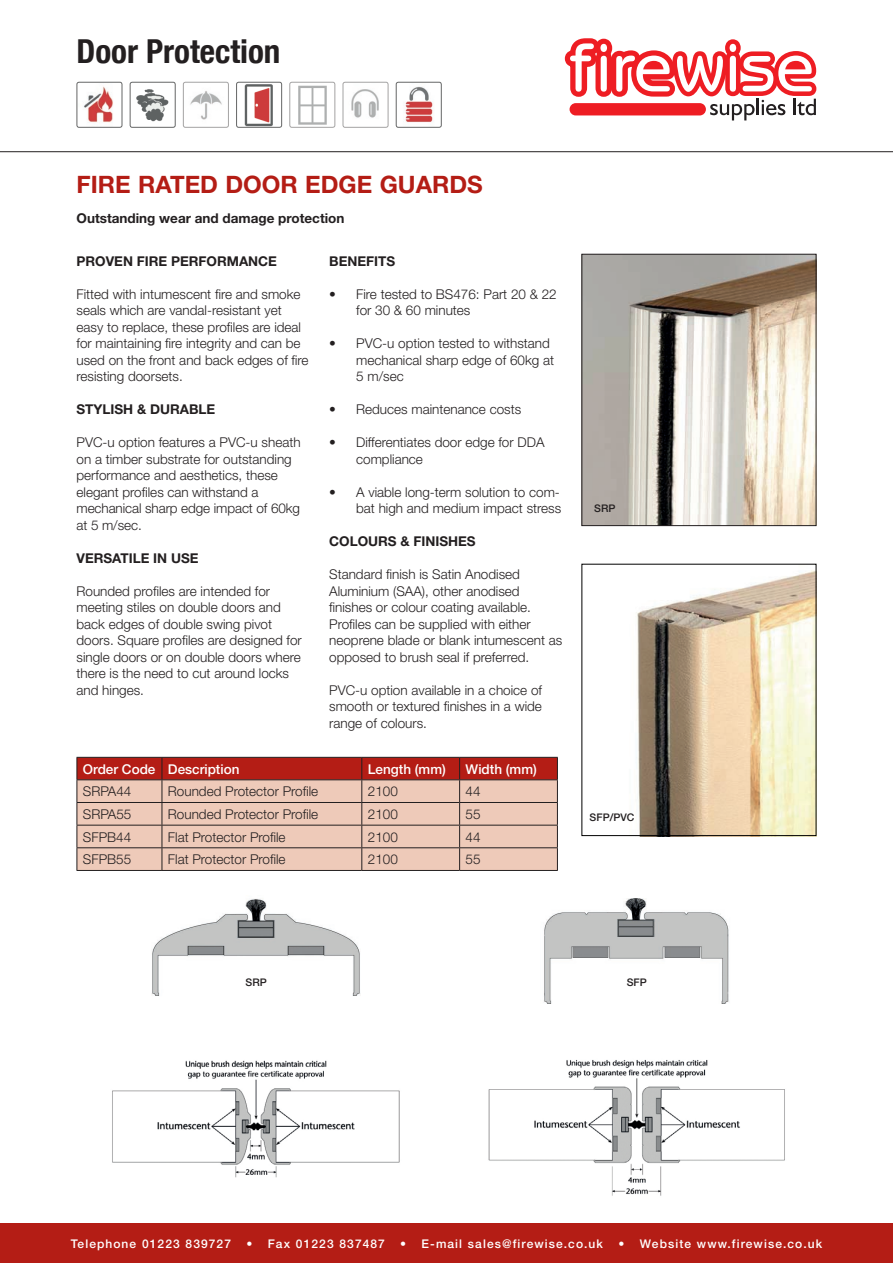
<style>
.page{position:relative;width:893px;height:1263px;background:#fff}
.page>*{position:absolute;margin:0;border:0;box-sizing:border-box;transform-origin:0 0}
.t1{font:700 condensed 33px "Helvetica Neue";color:#231f20}
.t2{font:700 24px "Helvetica Neue";color:#b41d15}
.t3{font:300 13.5px/16.5px "Helvetica Neue";color:#231f20}
.t4{font:700 13.5px "Helvetica Neue";color:#231f20}
.t5{font:500 13.5px "Helvetica Neue";color:#fff}
.t6{font:500 12px "Helvetica Neue";letter-spacing:.09em;color:#fff}
.t7{font:500 10.5px "Helvetica Neue";color:#231f20}
</style>
<div class="page">
<div style="left:0;top:1223px;width:893px;height:40px;background:#b41d15"></div>
<svg style="left:564px;top:38px;width:252px;height:82px"></svg>
<div style="left:570px;top:103px;width:136px;height:12px;background:#ee1d23;border-radius:6px"></div>
<hr style="left:0;top:151px;width:893px;height:1px;background:#231f20">
<img style="left:152px;top:899px;width:209px;height:97px">
<img style="left:112px;top:1060px;width:288px;height:118px">
<img style="left:544px;top:899px;width:185px;height:104px">
<img style="left:488px;top:1060px;width:297px;height:136px">
<img style="left:583px;top:256px;width:231px;height:268px">
<div style="left:581px;top:254px;width:235px;height:272px;border:1px solid #231f20"></div>
<img style="left:636px;top:570px;width:178px;height:264px">
<svg style="left:77px;top:757px;width:481px;height:113px;background:#d8a092"></svg>
<hr style="left:77px;top:870px;width:85px;height:1px;background:#231f20">
<hr style="left:162px;top:870px;width:200px;height:1px;background:#231f20">
<hr style="left:362px;top:870px;width:98px;height:1px;background:#231f20">
<hr style="left:460px;top:870px;width:98px;height:1px;background:#231f20">
<img style="left:83px;top:86px;width:30px;height:37px">
<div style="left:77px;top:82px;width:45px;height:46px;border:1px solid #656666;border-radius:2px"></div>
<img style="left:136px;top:89px;width:33px;height:33px">
<div style="left:130px;top:82px;width:46px;height:46px;border:1px solid #656666;border-radius:2px"></div>
<img style="left:190px;top:91px;width:32px;height:29px">
<div style="left:183px;top:82px;width:46px;height:46px;border:1px solid #a4a3a3;border-radius:2px"></div>
<img style="left:244px;top:84px;width:29px;height:42px">
<div style="left:236px;top:82px;width:46px;height:46px;border:1px solid #656666;border-radius:2px"></div>
<img style="left:298px;top:85px;width:29px;height:40px">
<div style="left:289px;top:82px;width:46px;height:46px;border:1px solid #a4a3a3;border-radius:2px"></div>
<img style="left:351px;top:89px;width:28px;height:29px">
<div style="left:343px;top:82px;width:45px;height:46px;border:1px solid #a4a3a3;border-radius:2px"></div>
<img style="left:405px;top:86px;width:28px;height:36px">
<div style="left:396px;top:82px;width:46px;height:46px;border:1px solid #656666;border-radius:2px"></div>
<h1 class="t1" style="left:77px;top:31px;width:205px">Door Protection</h1>
<h2 class="t2" style="left:77px;top:170px;width:408px">FIRE RATED DOOR EDGE GUARDS</h2>
<p class="t4" style="left:77px;top:210px;width:269px">Outstanding wear and damage protection</p>
<p class="t4" style="left:77px;top:253px;width:202px">PROVEN FIRE PERFORMANCE</p>
<p class="t3" style="left:77px;top:285px;width:234px">Fitted with intumescent fire and smoke seals which are vandal-resistant yet easy to replace, these profiles are ideal for maintaining fire integrity and can be used on the front and back edges of fire resisting doorsets.</p>
<p class="t4" style="left:77px;top:401px;width:140px">STYLISH &amp; DURABLE</p>
<p class="t3" style="left:77px;top:434px;width:226px">PVC-u option features a PVC-u sheath on a timber substrate for outstanding performance and aesthetics, these elegant profiles can withstand a mechanical sharp edge impact of 60kg at 5 m/sec.</p>
<p class="t4" style="left:77px;top:550px;width:123px">VERSATILE IN USE</p>
<p class="t3" style="left:77px;top:582px;width:227px">Rounded profiles are intended for meeting stiles on double doors and back edges of double swing pivot doors. Square profiles are designed for single doors or on double doors where there is the need to cut around locks and hinges.</p>
<p class="t4" style="left:329px;top:253px;width:68px">BENEFITS</p>
<p class="t3" style="left:356px;top:285px;width:202px;text-indent:-27px">• Fire tested to BS476: Part 20 &amp; 22 for 30 &amp; 60 minutes</p>
<p class="t3" style="left:356px;top:335px;width:199px;text-indent:-27px">• PVC-u option tested to withstand mechanical sharp edge of 60kg at<br>5 m/sec</p>
<p class="t3" style="left:329px;top:401px;width:194px">• Reduces maintenance costs</p>
<p class="t3" style="left:356px;top:434px;width:190px;text-indent:-27px">• Differentiates door edge for DDA compliance</p>
<p class="t3" style="left:329px;top:483px;width:234px;text-align:right">• A viable long-term solution to com&shy;bat high and medium impact stress</p>
<p class="t4" style="left:329px;top:533px;width:148px">COLOURS &amp; FINISHES</p>
<p class="t3" style="left:329px;top:566px;width:235px">Standard finish is Satin Anodised Aluminium (SAA), other anodised finishes or colour coating available.<br>Profiles can be supplied with either neoprene blade or blank intumescent as opposed to brush seal if preferred.</p>
<p class="t3" style="left:329px;top:681px;width:214px;text-align:justify">PVC-u option available in a choice of smooth or textured finishes in a wide range of colours.</p>
<p class="t5" style="left:83px;top:761px;width:158px">Order Code Description</p>
<p class="t5" style="left:368px;top:761px;width:80px">Length (mm)</p>
<p class="t5" style="left:466px;top:761px;width:73px">Width (mm)</p>
<p class="t3" style="left:83px;top:783px;width:50px">SRPA44</p>
<p class="t3" style="left:168px;top:783px;width:152px">Rounded Protector Profile</p>
<p class="t3" style="left:368px;top:783px;width:32px">2100</p>
<p class="t3" style="left:466px;top:783px;width:17px">44</p>
<p class="t3" style="left:83px;top:806px;width:50px">SRPA55</p>
<p class="t3" style="left:168px;top:806px;width:152px">Rounded Protector Profile</p>
<p class="t3" style="left:368px;top:806px;width:32px">2100</p>
<p class="t3" style="left:466px;top:806px;width:17px">55</p>
<p class="t3" style="left:83px;top:828px;width:50px">SFPB44</p>
<p class="t3" style="left:168px;top:828px;width:119px">Flat Protector Profile</p>
<p class="t3" style="left:368px;top:828px;width:32px">2100</p>
<p class="t3" style="left:466px;top:828px;width:17px">44</p>
<p class="t3" style="left:83px;top:851px;width:50px">SFPB55</p>
<p class="t3" style="left:168px;top:851px;width:119px">Flat Protector Profile</p>
<p class="t3" style="left:368px;top:851px;width:32px">2100</p>
<p class="t3" style="left:466px;top:851px;width:17px">55</p>
<p class="t7" style="left:594px;top:502px;width:23px">SRP</p>
<p class="t7" style="left:590px;top:811px;width:46px">SFP/PVC</p>
<p class="t7" style="left:246px;top:976px;width:23px">SRP</p>
<p class="t7" style="left:627px;top:976px;width:22px">SFP</p>
<p class="t6" style="left:71px;top:1236px;width:162px">Telephone 01223 839727</p>
<p class="t6" style="left:246px;top:1236px;width:140px">• Fax 01223 837487</p>
<p class="t6" style="left:400px;top:1236px;width:204px">• E-mail sales@firewise.co.uk</p>
<p class="t6" style="left:618px;top:1236px;width:205px">• Website www.firewise.co.uk</p>
</div>
